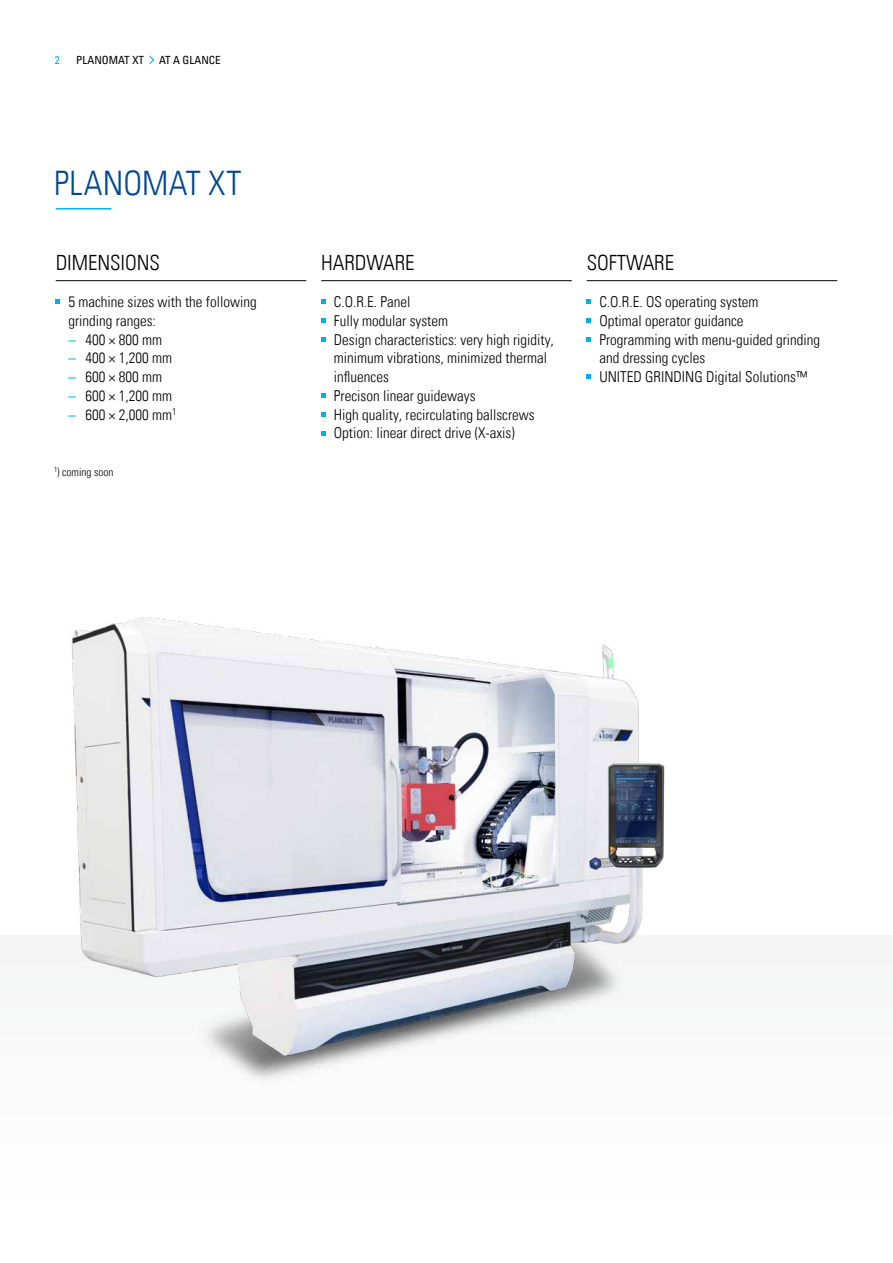
<style>
.page{position:relative;width:893px;height:1263px;background:#fff}
.page>*{position:absolute;margin:0;border:0;box-sizing:border-box;transform-origin:0 0}
.t1{font:33.75px "Univers Com 47 Light Cond";letter-spacing:.01em;color:#004893}
.t2{font:21px "Univers Com 47 Light Cond";letter-spacing:-.005em;color:#000}
.t3{font:15px/18.8px "Univers Com 47 Light Cond";color:#000}
.t4{font:condensed 11.25px "Univers Com 57";color:#000}
.t5{font:11.25px "Univers Com 47 Light Cond";color:#000}
.t6{font:condensed 11.25px "Univers Com 57";color:#00b0eb}
.s1{font-family:"Univers Com 57";font-stretch:condensed;color:#00b0eb}
</style>
<div class="page">
<hr style="left:56px;top:208px;width:55px;height:2px;background:#00b0eb">
<img style="left:66px;top:617px;width:659px;height:464px">
<svg style="left:149px;top:55px;width:5px;height:9px"></svg>
<hr style="left:56px;top:280px;width:250px;height:1px;background:#000">
<svg style="left:56px;top:300px;width:4px;height:4px"></svg>
<hr style="left:321px;top:280px;width:251px;height:1px;background:#000">
<svg style="left:321px;top:300px;width:5px;height:4px"></svg>
<svg style="left:321px;top:318px;width:5px;height:5px"></svg>
<svg style="left:321px;top:337px;width:5px;height:5px"></svg>
<svg style="left:321px;top:393px;width:5px;height:5px"></svg>
<svg style="left:321px;top:412px;width:5px;height:5px"></svg>
<svg style="left:321px;top:431px;width:5px;height:4px"></svg>
<hr style="left:587px;top:280px;width:250px;height:1px;background:#000">
<svg style="left:587px;top:300px;width:4px;height:4px"></svg>
<svg style="left:587px;top:318px;width:4px;height:5px"></svg>
<svg style="left:587px;top:337px;width:4px;height:5px"></svg>
<svg style="left:587px;top:375px;width:4px;height:4px"></svg>
<p class="t6" style="left:55px;top:53px;width:6px">2</p>
<p class="t4" style="left:76px;top:53px;width:69px">PLANOMAT XT</p>
<p class="t4" style="left:159px;top:53px;width:63px">AT A GLANCE</p>
<h1 class="t1" style="left:54px;top:162px;width:189px">PLANOMAT XT</h1>
<h2 class="t2" style="left:56px;top:250px;width:106px">DIMENSIONS</h2>
<p class="t3" style="left:68px;top:293px;width:190px">5 machine sizes with the following grinding ranges:</p>
<p class="t3" style="left:68px;top:330px;width:95px"><span class="s1">–</span> 400 × 800 mm</p>
<p class="t3" style="left:68px;top:349px;width:105px"><span class="s1">–</span> 400 × 1,200 mm</p>
<p class="t3" style="left:68px;top:368px;width:95px"><span class="s1">–</span> 600 × 800 mm</p>
<p class="t3" style="left:68px;top:386px;width:105px"><span class="s1">–</span> 600 × 1,200 mm</p>
<p class="t3" style="left:68px;top:405px;width:109px"><span class="s1">–</span> 600 × 2,000 mm<sup>1</sup></p>
<p class="t5" style="left:54px;top:465px;width:61px"><sup>1</sup>) coming soon</p>
<h2 class="t2" style="left:321px;top:250px;width:95px">HARDWARE</h2>
<p class="t3" style="left:334px;top:293px;width:221px">C.O.R.E. Panel<br>Fully modular system<br>Design characteristics: very high rigidity, minimum vibrations, minimized thermal influences<br>Precison linear guideways<br>High quality, recirculating ballscrews<br>Option: linear direct drive (X-axis)</p>
<h2 class="t2" style="left:587px;top:250px;width:89px">SOFTWARE</h2>
<p class="t3" style="left:599px;top:293px;width:222px">C.O.R.E. OS operating system<br>Optimal operator guidance<br>Programming with menu-guided grinding and dressing cycles<br>UNITED GRINDING Digital Solutions™</p>
</div>
